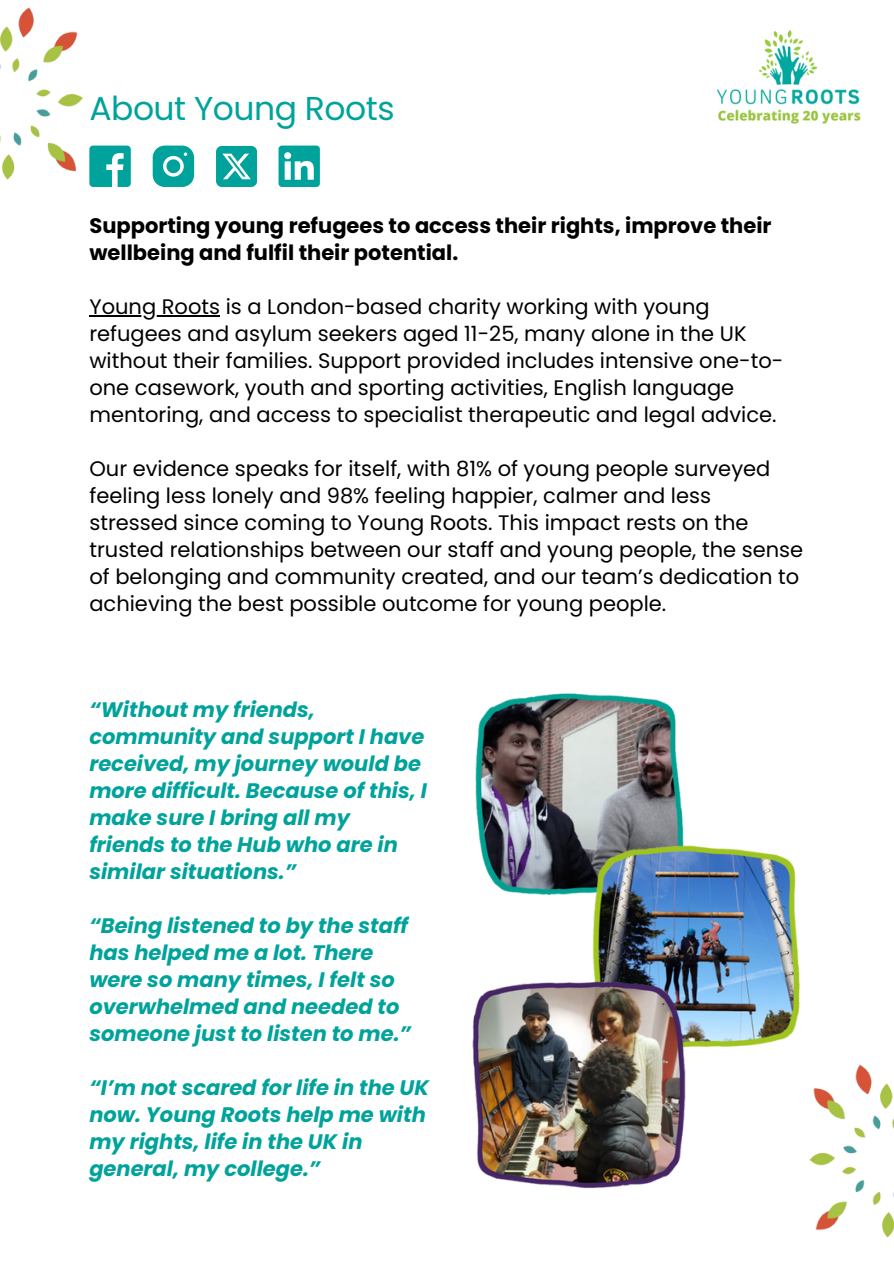
<style>
.page{position:relative;width:894px;height:1264px;background:#fff}
.page>*{position:absolute;margin:0;border:0;box-sizing:border-box;transform-origin:0 0}
.t1{font:33px "Poppins";letter-spacing:-.015em;color:#00a39b}
.t2{font:21px/27px "Poppins";color:#000}
.t3{font:italic 700 21px/27px "Poppins";color:#00a39b}
.t4{font:700 21px/27px "Poppins";color:#000}
</style>
<div class="page">
<img style="left:809px;top:1064px;width:84px;height:174px">
<img style="left:716px;top:30px;width:145px;height:94px">
<img style="left:0;top:7px;width:83px;height:173px">
<svg style="left:89px;top:145px;width:42px;height:42px;background:#30b4ae"></svg>
<svg style="left:278px;top:145px;width:42px;height:42px"></svg>
<svg style="left:153px;top:145px;width:41px;height:42px;background:#31b4ae"></svg>
<svg style="left:216px;top:146px;width:40px;height:41px;background:#2cb2ac"></svg>
<img style="left:475px;top:693px;width:209px;height:203px">
<img style="left:580px;top:836px;width:220px;height:211px">
<img style="left:472px;top:974px;width:227px;height:215px">
<hr style="left:89px;top:315px;width:131px;height:1px;background:#000">
<h1 class="t1" style="left:89px;top:85px;width:306px">About Young Roots</h1>
<p class="t4" style="left:89px;top:212px;width:683px">Supporting young refugees to access their rights, improve their wellbeing and fulfil their potential.</p>
<p class="t2" style="left:89px;top:293px;width:695px">Young Roots is a London-based charity working with young refugees and asylum seekers aged 11-25, many alone in the UK without their families. Support provided includes intensive one-to&shy;one casework, youth and sporting activities, English language mentoring, and access to specialist therapeutic and legal advice.</p>
<p class="t2" style="left:89px;top:455px;width:715px">Our evidence speaks for itself, with 81% of young people surveyed feeling less lonely and 98% feeling happier, calmer and less stressed since coming to Young Roots. This impact rests on the trusted relationships between our staff and young people, the sense of belonging and community created, and our team’s dedication to achieving the best possible outcome for young people.</p>
<p class="t3" style="left:89px;top:696px;width:339px">“Without my friends, community and support I have received, my journey would be more difficult. Because of this, I make sure I bring all my friends to the Hub who are in similar situations.”</p>
<p class="t3" style="left:89px;top:912px;width:323px">“Being listened to by the staff has helped me a lot. There were so many times, I felt so overwhelmed and needed to someone just to listen to me.”</p>
<p class="t3" style="left:89px;top:1074px;width:341px">“I’m not scared for life in the UK now. Young Roots help me with my rights, life in the UK in general, my college.”</p>
</div>
